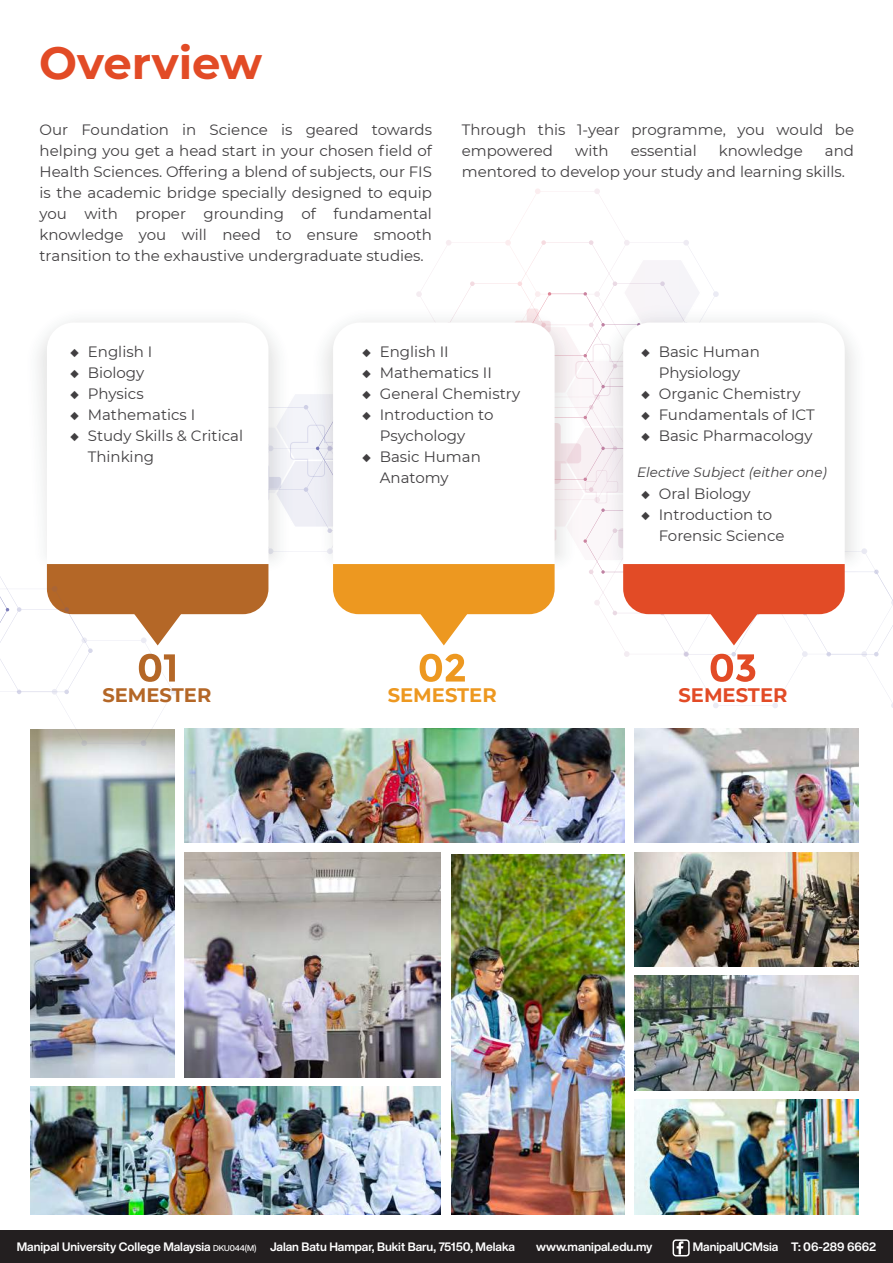
<style>
.page{position:relative;width:893px;height:1263px;background:#fff}
.page>*{position:absolute;margin:0;border:0;box-sizing:border-box;transform-origin:0 0}
.t1{font:700 45px "Montserrat";color:#e24b26}
.t2{font:700 19.5px "Montserrat";color:#b46727}
.t3{font:700 19.5px "Montserrat";color:#ed9820}
.t4{font:700 19.5px "Montserrat";color:#e24b26}
.t5{font:15px/21px "Montserrat";color:#413f41}
.t6{font:italic 13.5px "Montserrat";color:#413f41}
.t7{font:700 12px "Helvetica Now Display";color:#fff}
.s1{font-weight:500;font-size:8.25px}
</style>
<div class="page">
<img style="left:634px;top:728px;width:225px;height:115px">
<img style="left:634px;top:976px;width:225px;height:115px">
<img style="left:634px;top:1100px;width:225px;height:115px">
<img style="left:30px;top:1087px;width:411px;height:128px">
<img style="left:30px;top:729px;width:144px;height:349px">
<img style="left:451px;top:855px;width:173px;height:360px">
<img style="left:185px;top:728px;width:439px;height:115px">
<img style="left:185px;top:852px;width:256px;height:226px">
<svg style="left:845px;top:339px;width:24px;height:233px"></svg>
<svg style="left:17px;top:692px;width:155px;height:51px"></svg>
<svg style="left:0;top:259px;width:845px;height:433px"></svg>
<div style="left:0;top:1230px;width:893px;height:33px;background:#231f20"></div>
<div style="left:673px;top:1239px;width:17px;height:17px;border:2px solid #fff;border-radius:3px"></div>
<svg style="left:677px;top:1241px;width:6px;height:13px"></svg>
<img style="left:634px;top:852px;width:225px;height:115px">
<h1 class="t1" style="left:39px;top:31px;width:225px">Overview</h1>
<p class="t5" style="left:40px;top:118px;width:394px;text-align:justify">Our Foundation in Science is geared towards helping you get a head start in your chosen field of Health Sciences. Offering a blend of subjects, our FIS is the academic bridge specially designed to equip you with proper grounding of fundamental knowledge you will need to ensure smooth transition to the exhaustive undergraduate studies.</p>
<p class="t5" style="left:462px;top:118px;width:394px">Through this 1-year programme, you would be empowered</p>
<p class="t5" style="left:462px;top:139px;width:394px;text-indent:363px">and mentored to develop your study and learning skills.</p>
<p class="t5" style="left:575px;top:139px;width:35px">with</p>
<p class="t5" style="left:631px;top:139px;width:67px">essential</p>
<p class="t5" style="left:719px;top:139px;width:86px">knowledge</p>
<p class="t5" style="left:88px;top:341px;width:157px">English I<br>Biology<br>Physics<br>Mathematics I<br>Study Skills &amp; Critical<br>Thinking</p>
<p class="t5" style="left:70px;top:341px;width:10px;text-align:justify">◆ ◆ ◆ ◆ ◆</p>
<p class="t5" style="left:380px;top:341px;width:142px">English II<br>Mathematics II<br>General Chemistry<br>Introduction to<br>Psychology<br>Basic Human<br>Anatomy</p>
<p class="t5" style="left:362px;top:341px;width:10px;text-align:justify">◆ ◆ ◆ ◆</p>
<p class="t5" style="left:362px;top:446px;width:10px">◆</p>
<h2 class="t2" style="left:102px;top:681px;width:110px">SEMESTER</h2>
<h2 class="t3" style="left:388px;top:681px;width:110px">SEMESTER</h2>
<p class="t5" style="left:641px;top:341px;width:10px">◆</p>
<p class="t5" style="left:641px;top:383px;width:10px;text-align:justify">◆ ◆ ◆</p>
<p class="t5" style="left:659px;top:341px;width:158px">Basic Human<br>Physiology<br>Organic Chemistry<br>Fundamentals of ICT<br>Basic Pharmacology</p>
<p class="t6" style="left:637px;top:463px;width:191px">Elective Subject (either one)</p>
<p class="t5" style="left:641px;top:482px;width:10px">◆ ◆</p>
<p class="t5" style="left:659px;top:482px;width:127px">Oral Biology<br>Introduction to<br>Forensic Science</p>
<h2 class="t4" style="left:678px;top:681px;width:110px">SEMESTER</h2>
<p class="t7" style="left:17px;top:1238px;width:499px">Manipal University College Malaysia <span class="s1">DKU044(M)</span> Jalan Batu Hampar, Bukit Baru, 75150, Melaka</p>
<p class="t7" style="left:536px;top:1238px;width:118px">www.manipal.edu.my</p>
<p class="t7" style="left:693px;top:1238px;width:185px">ManipalUCMsia T: 06-289 6662</p>
</div>
